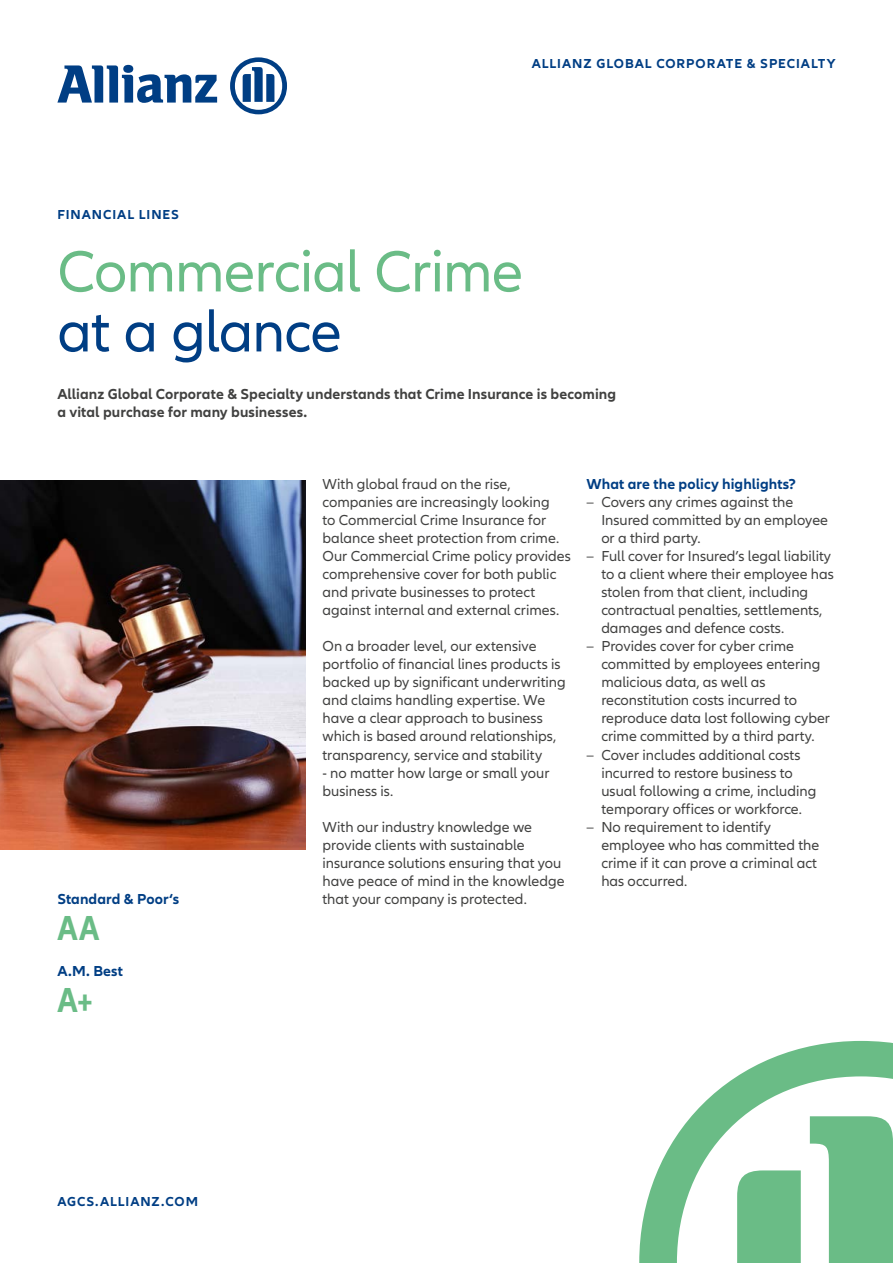
<style>
.page{position:relative;width:893px;height:1263px;background:#fff}
.page>*{position:absolute;margin:0;border:0;box-sizing:border-box;transform-origin:0 0}
.Headline_40pt{font:60px/60px "Allianz Neo";letter-spacing:-.015em;color:#6abc86}
.Headline_24pt{font:700 condensed 36px "Allianz Neo";color:#6abc86}
.Copy_10pt{font:15px/18px "Allianz Neo";color:#414140}
.Intro_10pt{font:700 15px/18px "Allianz Neo";letter-spacing:.005em;color:#414140}
.Copy_10pt-2{font:700 15px "Allianz Neo";letter-spacing:.005em;color:#003e84}
.CAPS_9pt{font:700 13.5px "Allianz Neo";letter-spacing:.07em;color:#003e84}
.s1{color:#003e84}
</style>
<div class="page">
<img style="left:0;top:480px;width:305px;height:369px">
<svg style="left:639px;top:1041px;width:254px;height:222px"></svg>
<svg style="left:810px;top:1116px;width:83px;height:147px"></svg>
<div style="left:737px;top:1170px;width:64px;height:93px;background:#6abc86"></div>
<svg style="left:57px;top:65px;width:160px;height:38px"></svg>
<svg style="left:230px;top:57px;width:57px;height:57px"></svg>
<p class="CAPS_9pt" style="left:532px;top:55px;width:305px">ALLIANZ GLOBAL CORPORATE &amp; SPECIALTY</p>
<p class="CAPS_9pt" style="left:57px;top:207px;width:123px">FINANCIAL LINES</p>
<p class="Headline_40pt" style="left:57px;top:243px;width:467px">Commercial Crime <span class="s1">at a glance</span></p>
<p class="Intro_10pt" style="left:57px;top:386px;width:560px">Allianz Global Corporate &amp; Specialty understands that Crime Insurance is becoming a vital purchase for many businesses.</p>
<p class="Copy_10pt-2" style="left:57px;top:890px;width:123px">Standard &amp; Poor‘s</p>
<p class="Headline_24pt" style="left:57px;top:907px;width:43px">AA</p>
<p class="Copy_10pt-2" style="left:57px;top:962px;width:67px">A.M. Best</p>
<p class="Headline_24pt" style="left:57px;top:979px;width:37px">A+</p>
<p class="CAPS_9pt" style="left:57px;top:1193px;width:142px">AGCS.ALLIANZ.COM</p>
<p class="Copy_10pt" style="left:322px;top:476px;width:250px">With global fraud on the rise, companies are increasingly looking<br>to Commercial Crime Insurance for balance sheet protection from crime.<br>Our Commercial Crime policy provides comprehensive cover for both public and private businesses to protect against internal and external crimes.</p>
<p class="Copy_10pt" style="left:322px;top:638px;width:245px">On a broader level, our extensive portfolio of financial lines products is backed up by significant underwriting and claims handling expertise. We have a clear approach to business which is based around relationships, transparency, service and stability</p>
<p class="Copy_10pt" style="left:322px;top:764px;width:229px">- no matter how large or small your business is.</p>
<p class="Copy_10pt" style="left:322px;top:818px;width:244px">With our industry knowledge we provide clients with sustainable insurance solutions ensuring that you have peace of mind in the knowledge that your company is protected.</p>
<p class="Copy_10pt-2" style="left:586px;top:476px;width:211px">What are the policy highlights?</p>
<p class="Copy_10pt" style="left:601px;top:494px;width:228px;text-indent:-15px">– Covers any crimes against the<br>Insured committed by an employee or a third party.</p>
<p class="Copy_10pt" style="left:601px;top:548px;width:234px;text-indent:-15px">– Full cover for Insured’s legal liability to a client where their employee has stolen from that client, including contractual penalties, settlements, damages and defence costs.</p>
<p class="Copy_10pt" style="left:601px;top:638px;width:230px;text-indent:-15px">– Provides cover for cyber crime committed by employees entering malicious data, as well as reconstitution costs incurred to reproduce data lost following cyber crime committed by a third party.</p>
<p class="Copy_10pt" style="left:601px;top:746px;width:217px;text-indent:-15px">– Cover includes additional costs incurred to restore business to usual following a crime, including temporary offices or workforce.</p>
<p class="Copy_10pt" style="left:601px;top:818px;width:219px;text-indent:-15px">– No requirement to identify employee who has committed the crime if it can prove a criminal act has occurred.</p>
</div>
